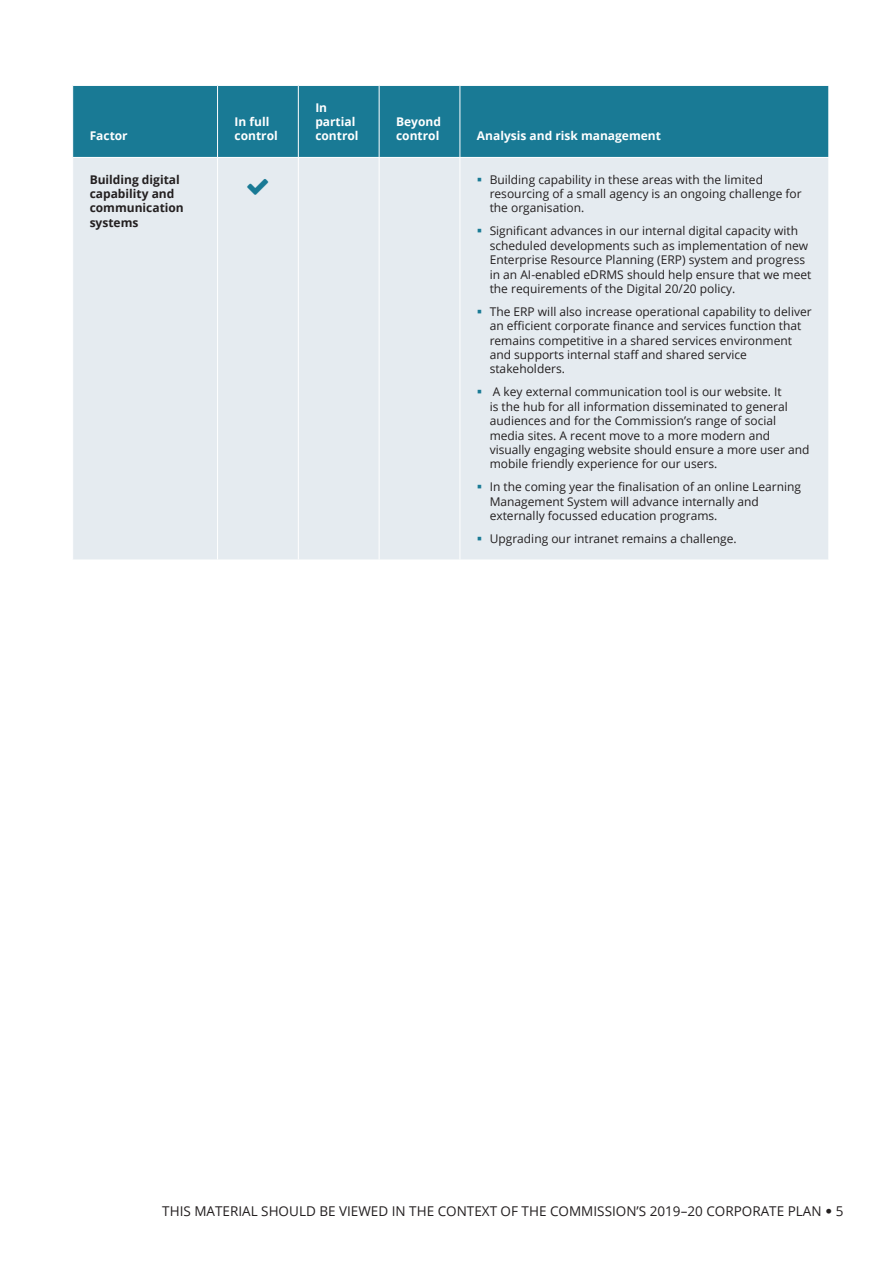
<style>
.page{position:relative;width:893px;height:1263px;background:#fff}
.page>*{position:absolute;margin:0;border:0;box-sizing:border-box;transform-origin:0 0}
.t1{font:13.5px "Open Sans";color:#231f20}
.t2{font:12px/14.4px "Open Sans";color:#231f20}
.Table_Heading_White{font:700 12px/14.4px "Open Sans";color:#fff}
.Table_Heading_Black{font:700 12px/14.4px "Open Sans";color:#231f20}
.s1{font-family:"Helvetica Neue LT Pro";font-weight:700}
</style>
<div class="page">
<div style="left:73px;top:86px;width:755px;height:71px;background:#197a95"></div>
<div style="left:73px;top:158px;width:755px;height:402px;background:#e5ebf0"></div>
<hr style="left:217px;top:86px;width:1px;height:71px;background:#fff">
<hr style="left:298px;top:86px;width:1px;height:71px;background:#fff">
<hr style="left:379px;top:86px;width:1px;height:71px;background:#fff">
<hr style="left:460px;top:86px;width:1px;height:71px;background:#fff">
<hr style="left:217px;top:158px;width:1px;height:402px;background:#fff">
<hr style="left:298px;top:158px;width:1px;height:402px;background:#fff">
<hr style="left:379px;top:158px;width:1px;height:402px;background:#fff">
<hr style="left:460px;top:158px;width:1px;height:402px;background:#fff">
<svg style="left:248px;top:179px;width:20px;height:16px"></svg>
<svg style="left:478px;top:177px;width:3px;height:4px"></svg>
<svg style="left:478px;top:229px;width:3px;height:4px"></svg>
<svg style="left:478px;top:390px;width:3px;height:4px"></svg>
<svg style="left:478px;top:485px;width:3px;height:4px"></svg>
<p class="Table_Heading_White" style="left:90px;top:129px;width:40px">Factor</p>
<p class="Table_Heading_White" style="left:235px;top:114px;width:45px">In full control</p>
<p class="Table_Heading_White" style="left:315px;top:100px;width:45px">In partial control</p>
<p class="Table_Heading_White" style="left:396px;top:114px;width:46px">Beyond control</p>
<p class="Table_Heading_White" style="left:477px;top:129px;width:186px">Analysis and risk management</p>
<p class="Table_Heading_Black" style="left:90px;top:172px;width:96px">Building digital capability and communication systems</p>
<p class="t2" style="left:490px;top:172px;width:314px">Building capability in these areas with the limited resourcing of a small agency is an ongoing challenge for the organisation.</p>
<p class="t2" style="left:490px;top:223px;width:323px">Significant advances in our internal digital capacity with scheduled developments such as implementation of new Enterprise Resource Planning (ERP) system and progress in an AI-enabled eDRMS should help ensure that we meet the requirements of the Digital 20/20 policy.</p>
<p class="t2" style="left:490px;top:304px;width:323px">The ERP will also increase operational capability to deliver an efficient corporate finance and services function that remains competitive in a shared services environment and supports internal staff and shared service stakeholders.</p>
<p class="t2" style="left:490px;top:384px;width:321px">A key external communication tool is our website. It<br>is the hub for all information disseminated to general audiences and for the Commission’s range of social media sites. A recent move to a more modern and visually engaging website should ensure a more user and mobile friendly experience for our users.</p>
<p class="t2" style="left:490px;top:479px;width:313px">In the coming year the finalisation of an online Learning<br>Management System will advance internally and externally focussed education programs.</p>
<p class="t2" style="left:490px;top:531px;width:248px">Upgrading our intranet remains a challenge.</p>
<p class="t1" style="left:162px;top:1202px;width:683px">THIS MATERIAL SHOULD BE VIEWED IN THE CONTEXT OF THE COMMISSION’S 2019–20 CORPORATE PLAN <span class="s1">•</span> 5</p>
</div>
